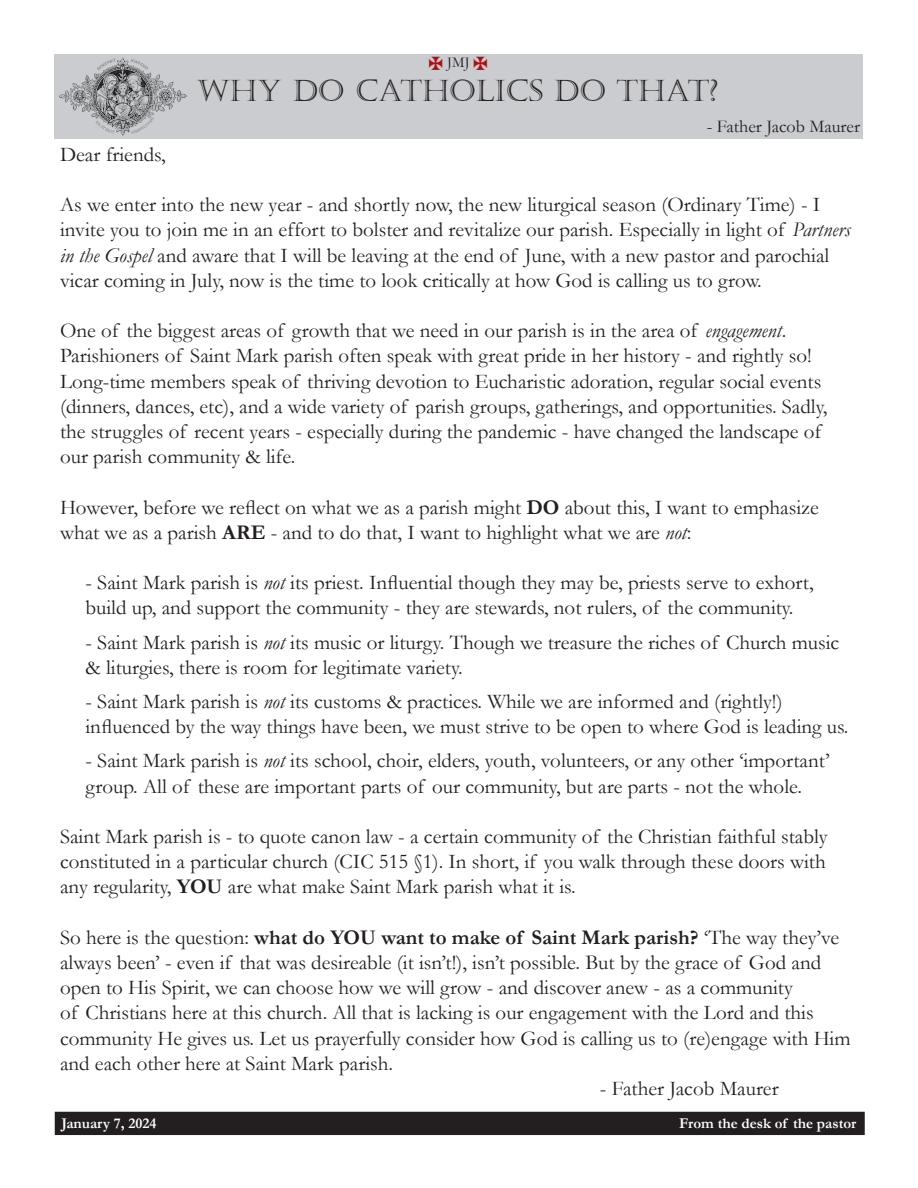
<style>
.page{position:relative;width:918px;height:1188px;background:#fff}
.page>*{position:absolute;margin:0;border:0;box-sizing:border-box;transform-origin:0 0}
.t1{font:30px "Castellar";color:#231f20}
.t2{font:21px/25.2px "Garamond";color:#231f20}
.t3{font:18px "Garamond";color:#231f20}
.t4{font:700 15px "Garamond";color:#fff}
.t5{font:15px "Garamond";color:#231f20}
.s1{font-family:"liturgy";color:#b00d15}
.s2{font-style:italic}
.s3{font-weight:700}
</style>
<div class="page">
<div style="left:55px;top:54px;width:808px;height:85px;background:#caccd0"></div>
<img style="left:59px;top:57px;width:128px;height:79px">
<div style="left:56px;top:1112px;width:808px;height:22px;background:#231f20"></div>
<div style="left:55px;top:1112px;width:810px;height:23px;border:2px solid #231f20"></div>
<p class="t5" style="left:429px;top:52px;width:61px"><span class="s1">+</span> JMJ <span class="s1">+</span></p>
<p class="t1" style="left:197px;top:73px;width:523px">WHY DO CATHOLICS DO THAT?</p>
<p class="t3" style="left:707px;top:114px;width:155px">- Father Jacob Maurer</p>
<p class="t2" style="left:60px;top:141px;width:107px">Dear friends,</p>
<p class="t2" style="left:60px;top:192px;width:792px">As we enter into the new year - and shortly now, the new liturgical season (Ordinary Time) - I invite you to join me in an effort to bolster and revitalize our parish. Especially in light of <span class="s2">Partners in the Gospel</span> and aware that I will be leaving at the end of June, with a new pastor and parochial vicar coming in July, now is the time to look critically at how God is calling us to grow.</p>
<p class="t2" style="left:60px;top:318px;width:769px">One of the biggest areas of growth that we need in our parish is in the area of <span class="s2">engagement</span>.<br>Parishioners of Saint Mark parish often speak with great pride in her history - and rightly so!<br>Long-time members speak of thriving devotion to Eucharistic adoration, regular social events (dinners, dances, etc), and a wide variety of parish groups, gatherings, and opportunities. Sadly, the struggles of recent years - especially during the pandemic - have changed the landscape of our parish community &amp; life.</p>
<p class="t2" style="left:60px;top:494px;width:761px">However, before we reflect on what we as a parish might <span class="s3">DO</span> about this, I want to emphasize what we as a parish <span class="s3">ARE</span> - and to do that, I want to highlight what we are <span class="s2">not</span>:</p>
<p class="t2" style="left:86px;top:570px;width:730px">- Saint Mark parish is <span class="s2">not</span> its priest. Influential though they may be, priests serve to exhort, build up, and support the community - they are stewards, not rulers, of the community.</p>
<p class="t2" style="left:86px;top:629px;width:755px">- Saint Mark parish is <span class="s2">not</span> its music or liturgy. Though we treasure the riches of Church music &amp; liturgies, there is room for legitimate variety.</p>
<p class="t2" style="left:86px;top:688px;width:765px">- Saint Mark parish is <span class="s2">not</span> its customs &amp; practices. While we are informed and (rightly!) influenced by the way things have been, we must strive to be open to where God is leading us.</p>
<p class="t2" style="left:86px;top:748px;width:746px">- Saint Mark parish is <span class="s2">not</span> its school, choir, elders, youth, volunteers, or any other ‘important’ group. All of these are important parts of our community, but are parts - not the whole.</p>
<p class="t2" style="left:60px;top:823px;width:769px;text-align:justify">Saint Mark parish is - to quote canon law - a certain community of the Christian faithful stably constituted in a particular church (CIC 515 §1). In short, if you walk through these doors with any regularity, <span class="s3">YOU</span> are what make Saint Mark parish what it is.</p>
<p class="t2" style="left:60px;top:924px;width:792px">So here is the question: <span class="s3">what do YOU want to make of Saint Mark parish?</span> ‘The way they’ve always been’ - even if that was desireable (it isn’t!), isn’t possible. But by the grace of God and open to His Spirit, we can choose how we will grow - and discover anew - as a community<br>of Christians here at this church. All that is lacking is our engagement with the Lord and this community He gives us. Let us prayerfully consider how God is calling us to (re)engage with Him and each other here at Saint Mark parish.</p>
<p class="t2" style="left:600px;top:1075px;width:180px">- Father Jacob Maurer</p>
<p class="t4" style="left:62px;top:1113px;width:97px">January 7, 2024</p>
<p class="t4" style="left:679px;top:1113px;width:179px">From the desk of the pastor</p>
</div>
